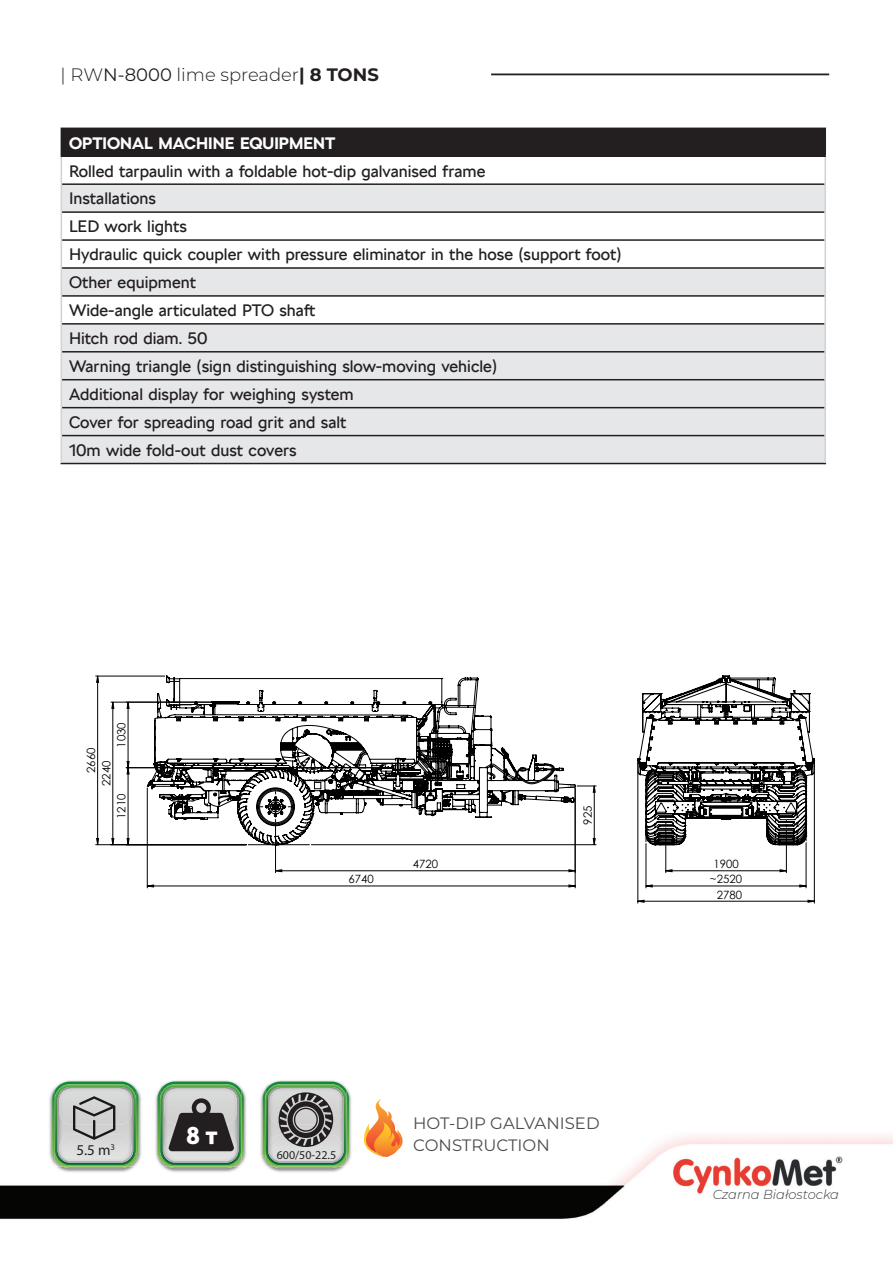
<style>
.page{position:relative;width:893px;height:1263px;background:#fff}
.page>*{position:absolute;margin:0;border:0;box-sizing:border-box;transform-origin:0 0}
.t1{font:24px "Aller Display";color:#fff}
.t2{font:300 18px "Montserrat";color:#231f20}
.t3{font:16.5px/27.9px "SKODA Next Arabic";color:#231f20}
.t4{font:16.5px "Montserrat";color:#4b4c4d}
.t5{font:700 16.5px "SKODA Next Arabic";color:#fff}
.t6{font:15px "Myriad Pro";color:#231f20}
.t7{font:italic 300 13.05px "Montserrat";color:#3e3e3f}
.t8{font:12px "Myriad Pro";color:#231f20}
.t9{font:11.4px/15.3px "Century Gothic";color:#000001}
.s1{font-weight:400}
.s2{font-weight:700}
</style>
<div class="page">
<div style="left:61px;top:128px;width:764px;height:28px;background:#231f20"></div>
<svg style="left:62px;top:185px;width:762px;height:278px;fill:#e6e7e9"></svg>
<hr style="left:61px;top:128px;width:765px;height:1px;background:#231f20">
<hr style="left:824px;top:129px;width:2px;height:26px;background:#231f20">
<hr style="left:61px;top:155px;width:765px;height:2px;background:#231f20">
<hr style="left:62px;top:183px;width:762px;height:2px;background:#231f20">
<hr style="left:62px;top:211px;width:762px;height:2px;background:#231f20">
<hr style="left:62px;top:239px;width:762px;height:2px;background:#231f20">
<hr style="left:62px;top:267px;width:762px;height:2px;background:#231f20">
<hr style="left:62px;top:295px;width:762px;height:2px;background:#231f20">
<hr style="left:62px;top:323px;width:762px;height:2px;background:#231f20">
<hr style="left:62px;top:351px;width:762px;height:1px;background:#231f20">
<hr style="left:62px;top:379px;width:762px;height:1px;background:#231f20">
<hr style="left:62px;top:407px;width:762px;height:1px;background:#231f20">
<hr style="left:62px;top:435px;width:762px;height:1px;background:#231f20">
<hr style="left:61px;top:463px;width:765px;height:1px;background:#231f20">
<svg style="left:61px;top:157px;width:1px;height:306px"></svg>
<hr style="left:824px;top:157px;width:2px;height:27px;background:#d1d2d4">
<hr style="left:824px;top:184px;width:2px;height:28px;background:#d1d2d4">
<hr style="left:824px;top:212px;width:2px;height:28px;background:#d1d2d4">
<hr style="left:824px;top:240px;width:2px;height:28px;background:#d1d2d4">
<hr style="left:824px;top:268px;width:2px;height:28px;background:#d1d2d4">
<hr style="left:824px;top:296px;width:2px;height:28px;background:#d1d2d4">
<hr style="left:824px;top:324px;width:2px;height:28px;background:#d1d2d4">
<hr style="left:824px;top:352px;width:2px;height:28px;background:#d1d2d4">
<hr style="left:824px;top:380px;width:2px;height:28px;background:#d1d2d4">
<hr style="left:824px;top:408px;width:2px;height:28px;background:#d1d2d4">
<hr style="left:824px;top:436px;width:2px;height:27px;background:#d1d2d4">
<hr style="left:491px;top:74px;width:338px;height:1px;background:#231f20">
<img style="left:0;top:1135px;width:893px;height:84px">
<img style="left:259px;top:1080px;width:94px;height:94px">
<svg style="left:274px;top:1081px;width:62px;height:4px"></svg>
<img style="left:265px;top:1085px;width:82px;height:82px">
<img style="left:265px;top:1085px;width:81px;height:80px">
<img style="left:268px;top:1087px;width:76px;height:76px">
<img style="left:270px;top:1089px;width:72px;height:36px">
<img style="left:270px;top:1135px;width:72px;height:26px">
<svg style="left:278px;top:1092px;width:55px;height:55px;background:#7e7d7d"></svg>
<svg style="left:362px;top:1098px;width:44px;height:60px"></svg>
<img style="left:48px;top:1080px;width:95px;height:94px">
<svg style="left:59px;top:1081px;width:72px;height:4px"></svg>
<img style="left:55px;top:1165px;width:81px;height:2px">
<img style="left:55px;top:1085px;width:81px;height:80px">
<img style="left:58px;top:1087px;width:75px;height:76px">
<img style="left:59px;top:1089px;width:73px;height:36px">
<img style="left:59px;top:1135px;width:73px;height:26px">
<svg style="left:73px;top:1096px;width:42px;height:44px;background:#a7a8a8"></svg>
<img style="left:153px;top:1080px;width:95px;height:94px">
<svg style="left:168px;top:1081px;width:63px;height:4px"></svg>
<img style="left:160px;top:1165px;width:81px;height:2px">
<img style="left:160px;top:1085px;width:81px;height:80px">
<img style="left:163px;top:1087px;width:76px;height:76px">
<img style="left:165px;top:1089px;width:72px;height:36px">
<img style="left:165px;top:1135px;width:72px;height:26px">
<svg style="left:169px;top:1098px;width:65px;height:53px;background:#605d5e"></svg>
<hr style="left:814px;top:762px;width:1px;height:141px;background:#000001">
<hr style="left:638px;top:762px;width:1px;height:141px;background:#000001">
<hr style="left:786px;top:831px;width:1px;height:42px;background:#000001">
<hr style="left:665px;top:828px;width:1px;height:45px;background:#000001">
<hr style="left:275px;top:825px;width:1px;height:48px;background:#000001">
<hr style="left:646px;top:844px;width:1px;height:44px;background:#000001">
<hr style="left:806px;top:843px;width:1px;height:45px;background:#000001">
<hr style="left:147px;top:788px;width:1px;height:100px;background:#000001">
<hr style="left:575px;top:788px;width:1px;height:100px;background:#000001">
<hr style="left:311px;top:844px;width:285px;height:1px;background:#000001">
<hr style="left:96px;top:676px;width:69px;height:1px;background:#000001">
<hr style="left:96px;top:844px;width:150px;height:1px;background:#000001">
<svg style="left:637px;top:900px;width:178px;height:3px"></svg>
<svg style="left:665px;top:869px;width:122px;height:3px"></svg>
<svg style="left:276px;top:869px;width:300px;height:3px"></svg>
<svg style="left:148px;top:885px;width:658px;height:2px"></svg>
<svg style="left:97px;top:676px;width:498px;height:169px"></svg>
<svg style="left:637px;top:675px;width:178px;height:170px"></svg>
<svg style="left:147px;top:675px;width:429px;height:170px"></svg>
<p class="t2" style="left:61px;top:63px;width:320px">| RW<span class="s1">N-8000</span> lime spreader<span class="s2">| 8 TONS</span></p>
<p class="t5" style="left:69px;top:133px;width:268px">OPTIONAL MACHINE EQUIPMENT</p>
<p class="t3" style="left:69px;top:157px;width:554px">Rolled tarpaulin with a foldable hot-dip galvanised frame<br>Installations<br>LED work lights<br>Hydraulic quick coupler with pressure eliminator in the hose (support foot)<br>Other equipment<br>Wide-angle articulated PTO shaft<br>Hitch rod diam. 50<br>Warning triangle (sign distinguishing slow-moving vehicle)<br>Additional display for weighing system<br>Cover for spreading road grit and salt<br>10m wide fold-out dust covers</p>
<p class="t9" style="left:114px;top:747px;width:27px;rotate:-90deg">1030</p>
<p class="t9" style="left:83px;top:786px;width:40px;text-indent:13px;rotate:-90deg">2660<br>2240</p>
<p class="t9" style="left:114px;top:819px;width:27px;rotate:-90deg">1210</p>
<p class="t9" style="left:349px;top:871px;width:27px">6740</p>
<p class="t9" style="left:413px;top:856px;width:27px">4720</p>
<p class="t9" style="left:580px;top:825px;width:20px;rotate:-90deg">925</p>
<p class="t4" style="left:413px;top:1111px;width:188px">HOT-DIP GALVANISED</p>
<h1 class="t1" style="left:186px;top:1120px;width:33px">8 t</h1>
<p class="t6" style="left:76px;top:1141px;width:40px">5.5 m<sup>3</sup></p>
<p class="t4" style="left:413px;top:1134px;width:138px">CONSTRUCTION</p>
<p class="t8" style="left:277px;top:1147px;width:61px">600/50-22.5</p>
<p class="t9" style="left:713px;top:856px;width:27px">1900</p>
<p class="t9" style="left:717px;top:887px;width:27px">2780</p>
<p class="t9" style="left:710px;top:871px;width:34px">~2520</p>
<p class="t7" style="left:713px;top:1186px;width:128px">Czarna Białostocka</p>
</div>
